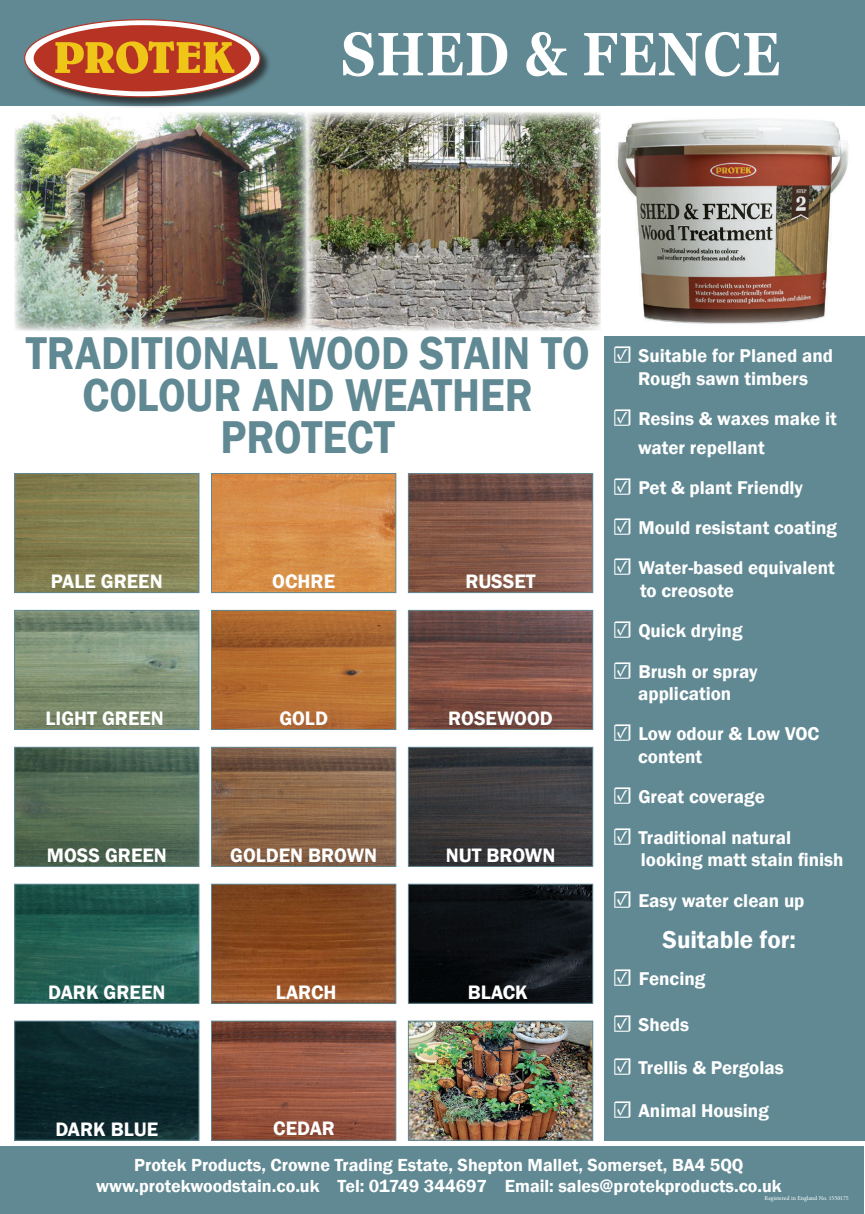
<style>
.page{position:relative;width:865px;height:1214px;background:#fff}
.page>*{position:absolute;margin:0;border:0;box-sizing:border-box;transform-origin:0 0}
.t1{font:700 61px "Georgia";letter-spacing:.02em;color:#fff;scale:.87 1}
.t2{font:600 47.3px/42px "Franklin Gothic";color:#608993;text-align:center;scale:.91 1}
.t3{font:600 25px "Franklin Gothic";color:#fff}
.t4{font:600 20px "Franklin Gothic";color:#fff}
.t5{font:600 19px/22.8px "Franklin Gothic";color:#fff}
.t6{font:600 18px/21.6px "Franklin Gothic";color:#fff;text-align:center}
.t7{font:6px "Minion Pro";color:#fff}
.s1{font-family:"Minion Pro";font-weight:400;font-size:24px}
</style>
<div class="page">
<div style="left:604px;top:336px;width:261px;height:804px;background:#608993"></div>
<div style="left:0;top:1px;width:865px;height:105px;background:#608993"></div>
<div style="left:0;top:1145px;width:864px;height:68px;background:#608993"></div>
<div style="left:25px;top:20px;width:247px;height:89px;background:#231f20;opacity:.75"></div>
<svg style="left:25px;top:20px;width:235px;height:77px;background:#f5e4e2"></svg>
<div style="left:34px;top:25px;width:217px;height:66px;background:#b73425;border-radius:50%"></div>
<svg style="left:55px;top:41px;width:179px;height:33px"></svg>
<img style="left:15px;top:112px;width:585px;height:219px">
<img style="left:617px;top:118px;width:231px;height:206px">
<img style="left:16px;top:475px;width:181px;height:116px">
<div style="left:14px;top:473px;width:185px;height:120px;border:1px solid #608993"></div>
<img style="left:16px;top:612px;width:181px;height:116px">
<div style="left:14px;top:610px;width:185px;height:120px;border:1px solid #608993"></div>
<img style="left:16px;top:748px;width:181px;height:116px">
<div style="left:14px;top:746px;width:185px;height:120px;border:1px solid #608993"></div>
<img style="left:16px;top:885px;width:181px;height:116px">
<div style="left:14px;top:883px;width:185px;height:120px;border:1px solid #608993"></div>
<img style="left:16px;top:1022px;width:181px;height:116px">
<div style="left:14px;top:1020px;width:185px;height:120px;border:1px solid #608993"></div>
<img style="left:410px;top:475px;width:181px;height:116px">
<div style="left:408px;top:473px;width:185px;height:120px;border:1px solid #608993"></div>
<img style="left:410px;top:612px;width:181px;height:116px">
<div style="left:408px;top:610px;width:185px;height:120px;border:1px solid #608993"></div>
<img style="left:410px;top:748px;width:181px;height:116px">
<div style="left:408px;top:746px;width:185px;height:120px;border:1px solid #608993"></div>
<img style="left:410px;top:885px;width:181px;height:116px">
<div style="left:408px;top:883px;width:185px;height:120px;border:1px solid #608993"></div>
<img style="left:410px;top:1022px;width:181px;height:116px">
<div style="left:408px;top:1020px;width:185px;height:120px;border:1px solid #608993"></div>
<img style="left:213px;top:475px;width:181px;height:116px">
<div style="left:211px;top:473px;width:185px;height:120px;border:1px solid #608993"></div>
<img style="left:213px;top:612px;width:181px;height:116px">
<div style="left:211px;top:610px;width:185px;height:120px;border:1px solid #608993"></div>
<img style="left:213px;top:748px;width:181px;height:116px">
<div style="left:211px;top:746px;width:185px;height:120px;border:1px solid #608993"></div>
<img style="left:213px;top:885px;width:181px;height:116px">
<div style="left:211px;top:883px;width:185px;height:120px;border:1px solid #608993"></div>
<img style="left:213px;top:1022px;width:181px;height:116px">
<div style="left:211px;top:1020px;width:185px;height:120px;border:1px solid #608993"></div>
<h1 class="t1" style="left:341px;top:15px;width:506px">SHED &amp; FENCE</h1>
<h2 class="t2" style="left:26px;top:333px;width:621px">TRADITIONAL WOOD STAIN TO<br>COLOUR AND WEATHER<br>PROTECT</h2>
<p class="t4" style="left:51px;top:569px;width:113px">PALE GREEN</p>
<p class="t4" style="left:272px;top:569px;width:64px">OCHRE</p>
<p class="t4" style="left:465px;top:569px;width:72px">RUSSET</p>
<p class="t4" style="left:46px;top:706px;width:120px">LIGHT GREEN</p>
<p class="t4" style="left:279px;top:706px;width:50px">GOLD</p>
<p class="t4" style="left:448px;top:706px;width:106px">ROSEWOOD</p>
<p class="t4" style="left:47px;top:842px;width:121px">MOSS GREEN</p>
<p class="t4" style="left:230px;top:842px;width:148px">GOLDEN BROWN</p>
<p class="t4" style="left:446px;top:842px;width:111px">NUT BROWN</p>
<p class="t4" style="left:48px;top:979px;width:119px">DARK GREEN</p>
<p class="t4" style="left:276px;top:979px;width:62px">LARCH</p>
<p class="t4" style="left:468px;top:979px;width:61px">BLACK</p>
<p class="t4" style="left:55px;top:1116px;width:104px">DARK BLUE</p>
<p class="t4" style="left:273px;top:1115px;width:63px">CEDAR</p>
<p class="t5" style="left:612px;top:344px;width:222px;text-align:center"><span class="s1">☑</span> Suitable for Planed and<br>Rough sawn timbers</p>
<p class="t5" style="left:638px;top:404px;width:200px;line-height:28.8px;text-indent:-26px"><span class="s1">☑</span> Resins &amp; waxes make it water repellant</p>
<p class="t5" style="left:612px;top:476px;width:192px"><span class="s1">☑</span> Pet &amp; plant Friendly</p>
<p class="t5" style="left:612px;top:516px;width:226px"><span class="s1">☑</span> Mould resistant coating</p>
<p class="t5" style="left:640px;top:557px;width:196px;text-indent:-27px"><span class="s1">☑</span> Water-based equivalent to creosote</p>
<p class="t5" style="left:612px;top:619px;width:131px"><span class="s1">☑</span> Quick drying</p>
<p class="t5" style="left:612px;top:660px;width:146px;text-align:center"><span class="s1">☑</span> Brush or spray application</p>
<p class="t5" style="left:638px;top:723px;width:183px;text-indent:-26px"><span class="s1">☑</span> Low odour &amp; Low VOC content</p>
<p class="t5" style="left:612px;top:785px;width:154px"><span class="s1">☑</span> Great coverage</p>
<p class="t5" style="left:641px;top:826px;width:204px;text-indent:-28px"><span class="s1">☑</span> Traditional natural looking matt stain finish</p>
<p class="t5" style="left:612px;top:889px;width:193px"><span class="s1">☑</span> Easy water clean up</p>
<h3 class="t3" style="left:662px;top:924px;width:135px">Suitable for:</h3>
<p class="t5" style="left:612px;top:967px;width:94px"><span class="s1">☑</span> Fencing</p>
<p class="t5" style="left:612px;top:1013px;width:78px"><span class="s1">☑</span> Sheds</p>
<p class="t5" style="left:612px;top:1056px;width:173px"><span class="s1">☑</span> Trellis &amp; Pergolas</p>
<p class="t5" style="left:612px;top:1099px;width:158px"><span class="s1">☑</span> Animal Housing</p>
<p class="t6" style="left:96px;top:1153px;width:687px">Protek Products, Crowne Trading Estate, Shepton Mallet, Somerset, BA4 5QQ www.protekwoodstain.co.uk Tel: 01749 344697 Email: sales@protekproducts.co.uk</p>
<p class="t7" style="left:764px;top:1194px;width:86px">Registered in England No. 1550175</p>
</div>
